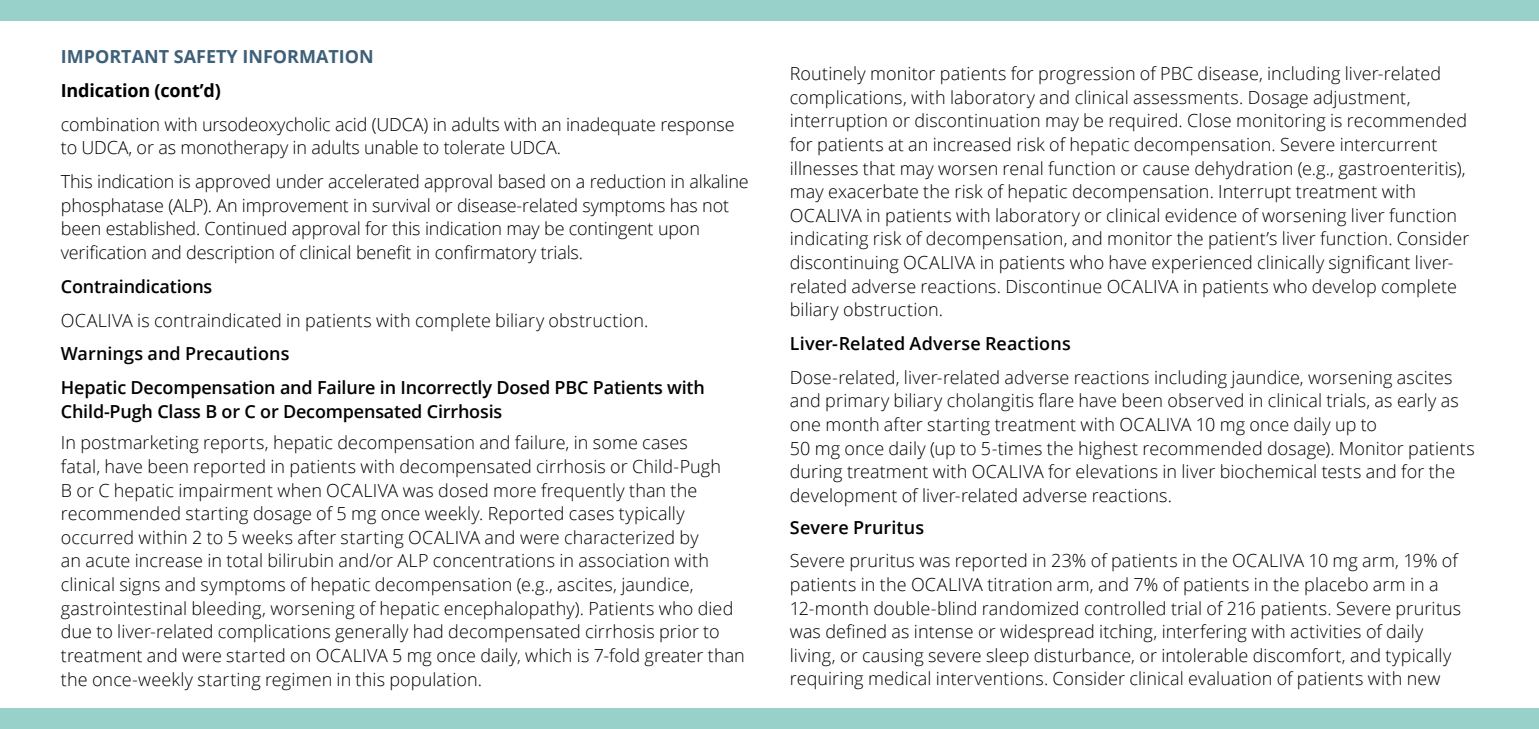
<style>
.page{position:relative;width:1539px;height:729px;background:#fff}
.page>*{position:absolute;margin:0;border:0;box-sizing:border-box;transform-origin:0 0}
.t1{font:300 18px/23.6px "Open Sans";letter-spacing:.005em;color:#000}
.t2{font:600 18px/33.8px "Open Sans";letter-spacing:-.01em;color:#000}
.t3{font:600 18px "Open Sans";letter-spacing:.01em;color:#000}
.t4{font:700 18px "Open Sans";color:#3e6079}
.t5{font:700 18px "Open Sans";letter-spacing:-.01em;color:#000}
</style>
<div class="page">
<div style="left:0;top:0;width:1539px;height:20px;background:#97d1ca"></div>
<div style="left:0;top:709px;width:1539px;height:20px;background:#97d1ca"></div>
<p class="t4" style="left:61px;top:44px;width:315px">IMPORTANT SAFETY INFORMATION</p>
<p class="t5" style="left:61px;top:78px;width:162px">Indication (cont’d)</p>
<p class="t1" style="left:61px;top:112px;width:675px">combination with ursodeoxycholic acid (UDCA) in adults with an inadequate response to UDCA, or as monotherapy in adults unable to tolerate UDCA.</p>
<p class="t1" style="left:61px;top:169px;width:689px">This indication is approved under accelerated approval based on a reduction in alkaline phosphatase (ALP). An improvement in survival or disease-related symptoms has not been established. Continued approval for this indication may be contingent upon verification and description of clinical benefit in confirmatory trials.</p>
<p class="t2" style="left:61px;top:269px;width:153px">Contraindications</p>
<p class="t1" style="left:61px;top:308px;width:589px">OCALIVA is contraindicated in patients with complete biliary obstruction.</p>
<p class="t2" style="left:61px;top:337px;width:646px">Warnings and Precautions<br>Hepatic Decompensation and Failure in Incorrectly Dosed PBC Patients with</p>
<p class="t2" style="left:61px;top:394px;width:443px">Child-Pugh Class B or C or Decompensated Cirrhosis</p>
<p class="t1" style="left:61px;top:431px;width:686px">In postmarketing reports, hepatic decompensation and failure, in some cases<br>fatal, have been reported in patients with decompensated cirrhosis or Child-Pugh<br>B or C hepatic impairment when OCALIVA was dosed more frequently than the recommended starting dosage of 5 mg once weekly. Reported cases typically occurred within 2 to 5 weeks after starting OCALIVA and were characterized by<br>an acute increase in total bilirubin and/or ALP concentrations in association with clinical signs and symptoms of hepatic decompensation (e.g., ascites, jaundice, gastrointestinal bleeding, worsening of hepatic encephalopathy). Patients who died due to liver-related complications generally had decompensated cirrhosis prior to treatment and were started on OCALIVA 5 mg once daily, which is 7-fold greater than the once-weekly starting regimen in this population.</p>
<p class="t1" style="left:790px;top:61px;width:681px">Routinely monitor patients for progression of PBC disease, including liver-related complications, with laboratory and clinical assessments. Dosage adjustment, interruption or discontinuation may be required. Close monitoring is recommended for patients at an increased risk of hepatic decompensation. Severe intercurrent illnesses that may worsen renal function or cause dehydration (e.g., gastroenteritis), may exacerbate the risk of hepatic decompensation. Interrupt treatment with OCALIVA in patients with laboratory or clinical evidence of worsening liver function indicating risk of decompensation, and monitor the patient’s liver function. Consider discontinuing OCALIVA in patients who have experienced clinically significant liver&shy;related adverse reactions. Discontinue OCALIVA in patients who develop complete biliary obstruction.</p>
<p class="t3" style="left:790px;top:331px;width:282px">Liver-Related Adverse Reactions</p>
<p class="t1" style="left:790px;top:365px;width:687px">Dose-related, liver-related adverse reactions including jaundice, worsening ascites and primary biliary cholangitis flare have been observed in clinical trials, as early as one month after starting treatment with OCALIVA 10 mg once daily up to<br>50 mg once daily (up to 5-times the highest recommended dosage). Monitor patients during treatment with OCALIVA for elevations in liver biochemical tests and for the development of liver-related adverse reactions.</p>
<p class="t2" style="left:790px;top:510px;width:136px">Severe Pruritus</p>
<p class="t1" style="left:790px;top:548px;width:673px">Severe pruritus was reported in 23% of patients in the OCALIVA 10 mg arm, 19% of patients in the OCALIVA titration arm, and 7% of patients in the placebo arm in a 12-month double-blind randomized controlled trial of 216 patients. Severe pruritus was defined as intense or widespread itching, interfering with activities of daily living, or causing severe sleep disturbance, or intolerable discomfort, and typically requiring medical interventions. Consider clinical evaluation of patients with new</p>
</div>
